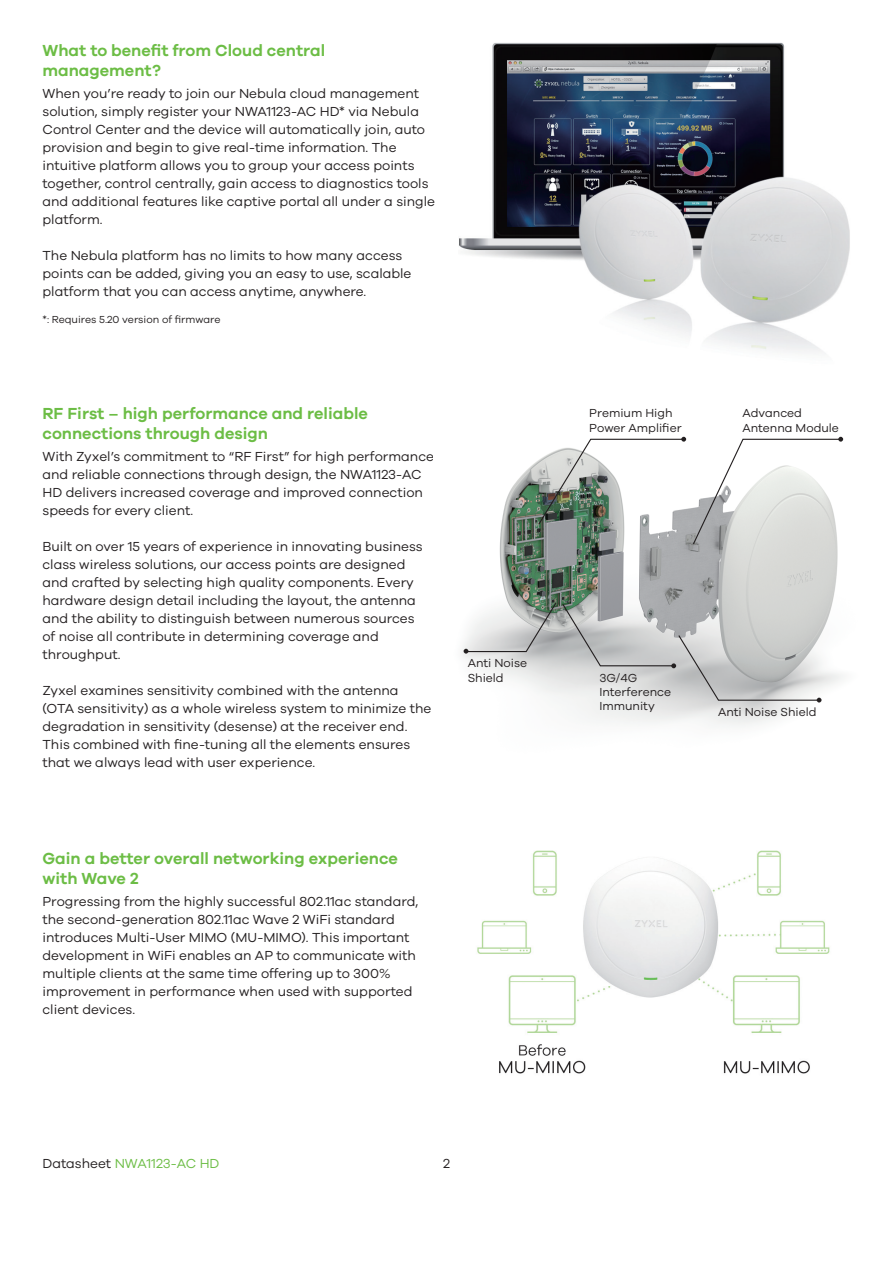
<style>
.page{position:relative;width:893px;height:1263px;background:#fff}
.page>*{position:absolute;margin:0;border:0;box-sizing:border-box;transform-origin:0 0}
.t1{font:600 16.5px/19.8px "Galano Grotesque";color:#6cbd45}
.brand_2_0_intro_bene{font:13.5px/18px "Galano Grotesque";color:#231f20}
.t2{font:13.5px "Galano Grotesque";color:#6cbd45}
.t3{font:12px/14.4px "Galano Grotesque";color:#231f20}
.brand_2_0_intro_bene-2{font:10.5px "Galano Grotesque";color:#231f20}
.s1{color:#231f20}
</style>
<div class="page">
<img style="left:459px;top:42px;width:391px;height:312px">
<img style="left:462px;top:438px;width:382px;height:288px">
<svg style="left:537px;top:437px;width:149px;height:89px"></svg>
<svg style="left:692px;top:437px;width:151px;height:108px"></svg>
<svg style="left:464px;top:602px;width:357px;height:100px;background:#cccece"></svg>
<img style="left:477px;top:850px;width:353px;height:224px">
<p class="t1" style="left:43px;top:40px;width:284px">What to benefit from Cloud central management?</p>
<p class="brand_2_0_intro_bene" style="left:43px;top:84px;width:394px">When you’re ready to join our Nebula cloud management solution, simply register your NWA1123-AC HD* via Nebula Control Center and the device will automatically join, auto provision and begin to give real-time information. The intuitive platform allows you to group your access points together, control centrally, gain access to diagnostics tools and additional features like captive portal all under a single platform.</p>
<p class="brand_2_0_intro_bene" style="left:43px;top:246px;width:370px">The Nebula platform has no limits to how many access points can be added, giving you an easy to use, scalable platform that you can access anytime, anywhere.</p>
<p class="brand_2_0_intro_bene-2" style="left:43px;top:314px;width:180px">*: Requires 5.20 version of firmware</p>
<p class="t1" style="left:43px;top:403px;width:327px">RF First – high performance and reliable connections through design</p>
<p class="brand_2_0_intro_bene" style="left:43px;top:447px;width:393px">With Zyxel’s commitment to “RF First” for high performance and reliable connections through design, the NWA1123-AC HD delivers increased coverage and improved connection speeds for every client.</p>
<p class="brand_2_0_intro_bene" style="left:43px;top:537px;width:382px">Built on over 15 years of experience in innovating business class wireless solutions, our access points are designed and crafted by selecting high quality components. Every hardware design detail including the layout, the antenna and the ability to distinguish between numerous sources of noise all contribute in determining coverage and throughput.</p>
<p class="brand_2_0_intro_bene" style="left:43px;top:681px;width:390px">Zyxel examines sensitivity combined with the antenna (OTA sensitivity) as a whole wireless system to minimize the degradation in sensitivity (desense) at the receiver end.<br>This combined with fine-tuning all the elements ensures that we always lead with user experience.</p>
<p class="t1" style="left:43px;top:848px;width:357px">Gain a better overall networking experience with Wave 2</p>
<p class="brand_2_0_intro_bene" style="left:43px;top:892px;width:377px">Progressing from the highly successful 802.11ac standard, the second-generation 802.11ac Wave 2 WiFi standard introduces Multi-User MIMO (MU-MIMO). This important development in WiFi enables an AP to communicate with multiple clients at the same time offering up to 300% improvement in performance when used with supported client devices.</p>
<p class="t3" style="left:468px;top:655px;width:61px">Anti Noise<br>Shield</p>
<p class="t2" style="left:43px;top:1155px;width:179px"><span class="s1">Datasheet</span> NWA1123-AC HD</p>
<p class="brand_2_0_intro_bene" style="left:443px;top:1154px;width:8px">2</p>
<p class="t3" style="left:589px;top:406px;width:94px">Premium High<br>Power Amplifier</p>
<p class="t3" style="left:742px;top:406px;width:98px">Advanced<br>Antenna Module</p>
<p class="t3" style="left:599px;top:670px;width:73px">3G/4G<br>Interference<br>Immunity</p>
<p class="t3" style="left:718px;top:704px;width:100px">Anti Noise Shield</p>
</div>
